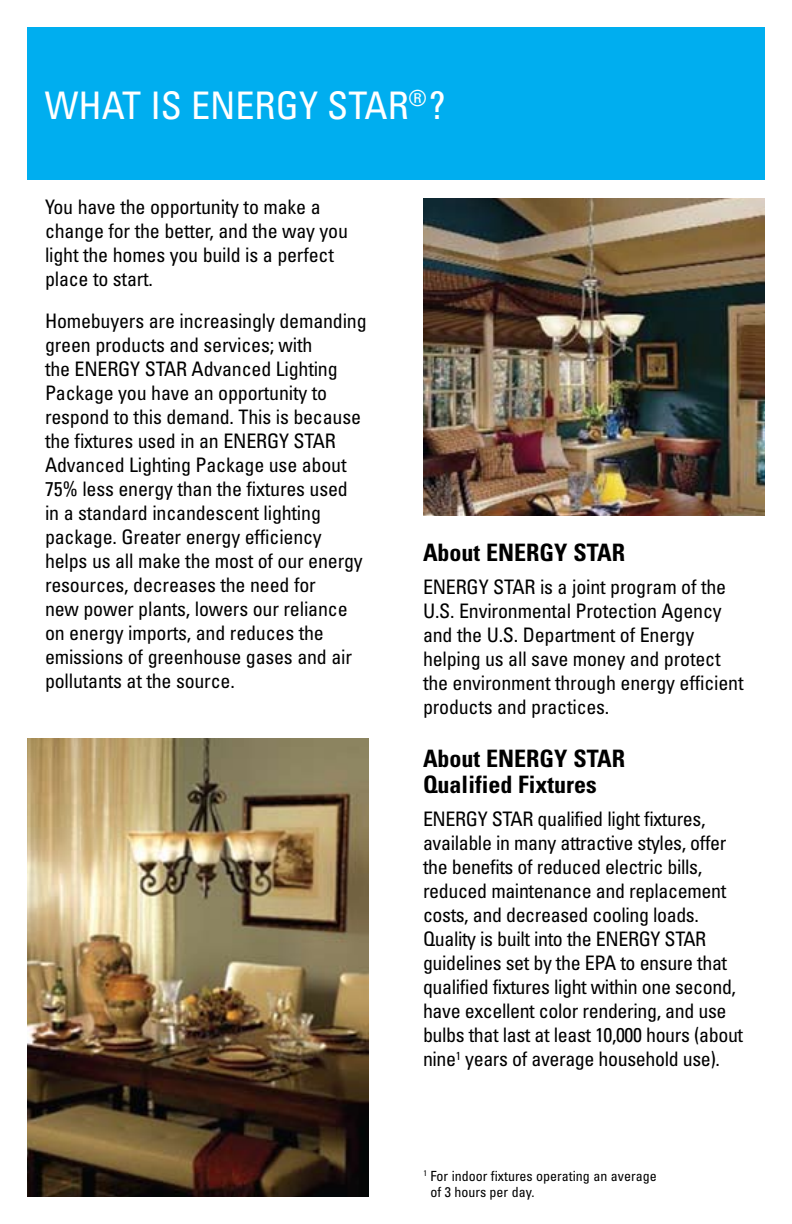
<style>
.page{position:relative;width:792px;height:1224px;background:#fff}
.page>*{position:absolute;margin:0;border:0;box-sizing:border-box;transform-origin:0 0}
.t1{font:condensed 38px "Univers";color:#fff}
.Subhead{font:700 condensed 24px/26px "Univers";color:#000}
.Body{font:condensed 20px/24px "Univers";letter-spacing:-.01em;color:#000}
.Footnotes{font:condensed 14px/16px "Univers";color:#000}
</style>
<div class="page">
<div style="left:27px;top:27px;width:738px;height:153px;background:#00aeef"></div>
<img style="left:27px;top:738px;width:342px;height:459px">
<img style="left:423px;top:198px;width:342px;height:318px">
<p class="t1" style="left:45px;top:81px;width:231px">What is En ergy</p>
<p class="t1" style="left:327px;top:81px;width:120px">Star<sup>®</sup>?</p>
<p class="Body" style="left:45px;top:195px;width:305px">You have the opportunity to make a change for the better, and the way you light the homes you build is a perfect place to start.</p>
<p class="Body" style="left:45px;top:309px;width:323px">Homebuyers are increasingly demanding green products and services; with<br>the ENERGY STAR Advanced Lighting Package you have an opportunity to respond to this demand. This is because the fixtures used in an ENERGY STAR Advanced Lighting Package use about 75% less energy than the fixtures used in a standard incandescent lighting package. Greater energy efficiency helps us all make the most of our energy resources, decreases the need for<br>new power plants, lowers our reliance on energy imports, and reduces the emissions of greenhouse gases and air pollutants at the source.</p>
<p class="Subhead" style="left:423px;top:539px;width:204px">About ENERGY STAR</p>
<p class="Body" style="left:423px;top:575px;width:322px">ENERGY STAR is a joint program of the U.S. Environmental Protection Agency and the U.S. Department of Energy helping us all save money and protect the environment through energy efficient products and practices.</p>
<p class="Subhead" style="left:423px;top:745px;width:204px">About ENERGY STAR<br>Qualified Fixtures</p>
<p class="Body" style="left:423px;top:807px;width:322px">ENERGY STAR qualified light fixtures, available in many attractive styles, offer the benefits of reduced electric bills, reduced maintenance and replacement costs, and decreased cooling loads.<br>Quality is built into the ENERGY STAR guidelines set by the EPA to ensure that qualified fixtures light within one second, have excellent color rendering, and use bulbs that last at least 10,000 hours (about nine<sup>1</sup> years of average household use).</p>
<p class="Footnotes" style="left:430px;top:1168px;width:228px;text-indent:-7px"><sup>1</sup> For indoor fixtures operating an average of 3 hours per day.</p>
</div>
